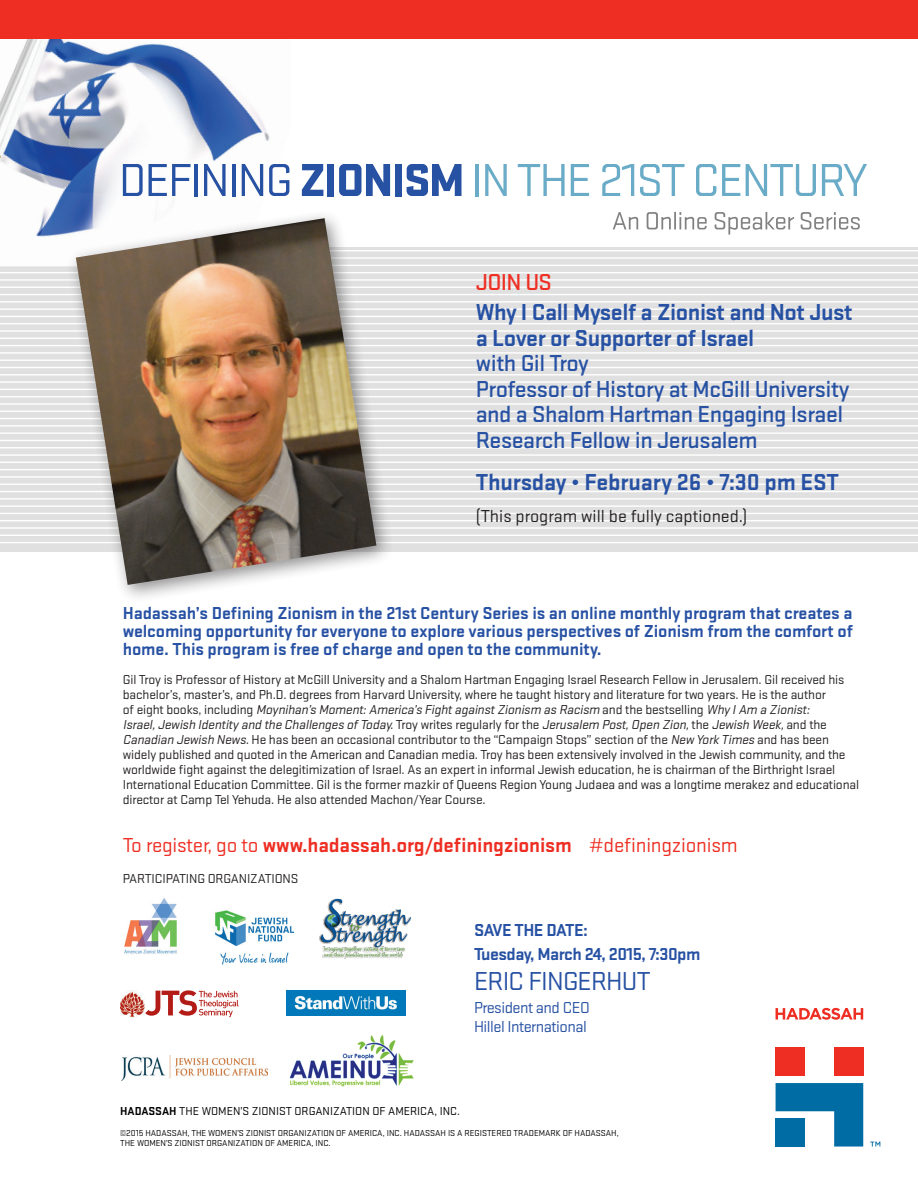
<style>
.page{position:relative;width:918px;height:1188px;background:#fff}
.page>*{position:absolute;margin:0;border:0;box-sizing:border-box;transform-origin:0 0}
.t1{font:27px "Stratum 1";letter-spacing:-.03em;color:#2751a3}
.t2{font:500 24px/25.5px "Stratum 1";letter-spacing:-.02em;color:#2751a3}
.t3{font:700 24px/25.5px "Stratum 1";letter-spacing:-.02em;color:#2751a3}
.t4{font:500 24px "Stratum 1";letter-spacing:-.03em;color:#ee2f24}
.t5{font:700 21px "Stratum 1";letter-spacing:-.01em;color:#ee2e22}
.t6{font:700 18px/18px "Stratum 1";letter-spacing:-.01em;color:#2751a3;text-align:justify}
.t7{font:700 18px/24.8px "Stratum 1";letter-spacing:-.03em;color:#2751a3}
.t8{font:18px "Stratum 1";color:#231f20}
.t9{font:16.5px/19.5px "Stratum 1";letter-spacing:-.03em;color:#2751a3}
.t10{font:13.5px/15px "Stratum 1";letter-spacing:-.01em;color:#231f20}
.t11{font:12px "Stratum 1";color:#000}
.t12{font:9px/10.5px "Stratum 1";color:#000}
.s1{font-style:italic}
.s2{font-weight:400}
.s3{font-weight:700}
</style>
<div class="page">
<div style="left:0;top:247px;width:918px;height:304px;background:#e0e0e0"></div>
<hr style="left:0;top:250px;width:918px;height:1px;background:#fff">
<hr style="left:0;top:257px;width:918px;height:2px;background:#fff">
<hr style="left:0;top:265px;width:918px;height:1px;background:#fff">
<hr style="left:0;top:272px;width:918px;height:1px;background:#fff">
<hr style="left:0;top:279px;width:918px;height:2px;background:#fff">
<hr style="left:0;top:287px;width:918px;height:1px;background:#fff">
<hr style="left:0;top:294px;width:918px;height:1px;background:#fff">
<hr style="left:0;top:301px;width:918px;height:2px;background:#fff">
<hr style="left:0;top:308px;width:918px;height:2px;background:#fff">
<hr style="left:0;top:316px;width:918px;height:1px;background:#fff">
<hr style="left:0;top:323px;width:918px;height:1px;background:#fff">
<hr style="left:0;top:330px;width:918px;height:2px;background:#fff">
<hr style="left:0;top:338px;width:918px;height:1px;background:#fff">
<hr style="left:0;top:345px;width:918px;height:1px;background:#fff">
<hr style="left:0;top:352px;width:918px;height:2px;background:#fff">
<hr style="left:0;top:360px;width:918px;height:1px;background:#fff">
<hr style="left:0;top:367px;width:918px;height:1px;background:#fff">
<hr style="left:0;top:374px;width:918px;height:2px;background:#fff">
<hr style="left:0;top:381px;width:918px;height:2px;background:#fff">
<hr style="left:0;top:389px;width:918px;height:1px;background:#fff">
<hr style="left:0;top:396px;width:918px;height:1px;background:#fff">
<hr style="left:0;top:403px;width:918px;height:2px;background:#fff">
<hr style="left:0;top:411px;width:918px;height:1px;background:#fff">
<hr style="left:0;top:418px;width:918px;height:1px;background:#fff">
<hr style="left:0;top:425px;width:918px;height:2px;background:#fff">
<hr style="left:0;top:432px;width:918px;height:2px;background:#fff">
<hr style="left:0;top:440px;width:918px;height:1px;background:#fff">
<hr style="left:0;top:447px;width:918px;height:1px;background:#fff">
<hr style="left:0;top:454px;width:918px;height:2px;background:#fff">
<hr style="left:0;top:462px;width:918px;height:1px;background:#fff">
<hr style="left:0;top:469px;width:918px;height:1px;background:#fff">
<hr style="left:0;top:476px;width:918px;height:2px;background:#fff">
<hr style="left:0;top:484px;width:918px;height:1px;background:#fff">
<hr style="left:0;top:491px;width:918px;height:1px;background:#fff">
<hr style="left:0;top:498px;width:918px;height:2px;background:#fff">
<hr style="left:0;top:505px;width:918px;height:2px;background:#fff">
<hr style="left:0;top:513px;width:918px;height:1px;background:#fff">
<hr style="left:0;top:520px;width:918px;height:1px;background:#fff">
<hr style="left:0;top:527px;width:918px;height:2px;background:#fff">
<hr style="left:0;top:535px;width:918px;height:1px;background:#fff">
<hr style="left:0;top:542px;width:918px;height:1px;background:#fff">
<img style="left:0;top:38px;width:291px;height:227px">
<svg style="left:123px;top:164px;width:20px;height:32px"></svg>
<svg style="left:149px;top:164px;width:42px;height:32px"></svg>
<hr style="left:194px;top:164px;width:4px;height:32px;background:#2751a3">
<svg style="left:204px;top:164px;width:22px;height:32px"></svg>
<hr style="left:232px;top:164px;width:3px;height:32px;background:#2751a3">
<svg style="left:242px;top:164px;width:21px;height:32px"></svg>
<svg style="left:269px;top:164px;width:20px;height:32px"></svg>
<svg style="left:302px;top:164px;width:21px;height:32px"></svg>
<div style="left:327px;top:164px;width:7px;height:32px;background:#2751a3"></div>
<svg style="left:339px;top:164px;width:51px;height:32px"></svg>
<div style="left:395px;top:164px;width:7px;height:32px;background:#2751a3"></div>
<svg style="left:407px;top:164px;width:55px;height:32px"></svg>
<hr style="left:475px;top:164px;width:4px;height:32px;background:#6aacc8">
<svg style="left:485px;top:164px;width:22px;height:32px"></svg>
<svg style="left:518px;top:164px;width:47px;height:32px"></svg>
<svg style="left:571px;top:164px;width:18px;height:32px"></svg>
<svg style="left:602px;top:164px;width:32px;height:32px"></svg>
<svg style="left:640px;top:164px;width:45px;height:32px"></svg>
<svg style="left:696px;top:164px;width:20px;height:32px"></svg>
<svg style="left:722px;top:164px;width:18px;height:32px"></svg>
<svg style="left:746px;top:164px;width:70px;height:32px"></svg>
<svg style="left:822px;top:164px;width:45px;height:32px"></svg>
<svg style="left:613px;top:212px;width:25px;height:17px"></svg>
<svg style="left:647px;top:212px;width:60px;height:17px"></svg>
<svg style="left:715px;top:212px;width:79px;height:23px"></svg>
<svg style="left:801px;top:212px;width:59px;height:17px"></svg>
<div style="left:66px;top:209px;width:329px;height:396px;background:#231f20;opacity:.5"></div>
<img style="left:76px;top:218px;width:300px;height:367px">
<div style="left:0;top:0;width:918px;height:38px;background:#ee2e22"></div>
<img style="left:124px;top:898px;width:53px;height:56px">
<img style="left:215px;top:910px;width:80px;height:55px">
<img style="left:121px;top:990px;width:24px;height:27px">
<svg style="left:145px;top:990px;width:94px;height:27px"></svg>
<img style="left:286px;top:991px;width:120px;height:24px">
<img style="left:319px;top:898px;width:92px;height:61px">
<img style="left:121px;top:1056px;width:146px;height:24px">
<img style="left:289px;top:1035px;width:125px;height:52px">
<svg style="left:776px;top:1008px;width:87px;height:12px"></svg>
<div style="left:776px;top:1048px;width:29px;height:28px;background:#ee2e22"></div>
<div style="left:834px;top:1048px;width:29px;height:28px;background:#ee2e22"></div>
<svg style="left:776px;top:1083px;width:87px;height:64px"></svg>
<svg style="left:870px;top:1142px;width:10px;height:5px"></svg>
<h2 class="t4" style="left:476px;top:269px;width:78px">JOIN US</h2>
<h2 class="t3" style="left:476px;top:300px;width:378px">Why I Call Myself a Zionist and Not Just a Lover or Supporter of Israel</h2>
<h2 class="t2" style="left:476px;top:351px;width:375px">with Gil Troy<br>Professor of History at McGill University and a Shalom Hartman Engaging Israel<br>Research Fellow in Jerusalem</h2>
<h2 class="t3" style="left:476px;top:469px;width:365px">Thursday • February 26 • 7:30 pm EST</h2>
<h3 class="t8" style="left:476px;top:506px;width:273px">(This program will be fully captioned.)</h3>
<p class="t6" style="left:123px;top:604px;width:732px">Hadassah’s Defining Zionism in the 21st Century Series is an online monthly program that creates a welcoming opportunity for everyone to explore various perspectives of Zionism from the comfort of home. This program is free of charge and open to the community.</p>
<p class="t10" style="left:123px;top:672px;width:738px">Gil Troy is Professor of History at McGill University and a Shalom Hartman Engaging Israel Research Fellow in Jerusalem. Gil received his bachelor’s, master’s, and Ph.D. degrees from Harvard University, where he taught history and literature for two years. He is the author<br>o f e i g ht b o o ks , i n c l u d i n g <span class="s1">Moynihan’s Moment:America’s FightagainstZionism as Racism</span> a n d t h e b e sts e l l i n g <span class="s1">Why IAm a Zionist:<br>Israel,Jewish Identity and the Challenges ofToday.</span>Tro y w r i t e s re g u l a r l y fo r t h e <span class="s1">Jerusalem Post,Open Zion,</span>t h e <span class="s1">Jewish Week,</span>a n d t h e <span class="s1">Canadian Jewish News.</span>He has been an occasional contributor to the “Campaign Stops” section of the <span class="s1">New York Times</span> and has been widely published and quoted in the American and Canadian media. Troy has been extensively involved in the Jewish community, and the worldwide fight against the delegitimization of Israel. As an expert in informal Jewish education, he is chairman of the Birthright Israel International Education Committee. Gil is the former mazkir of Queens Region Young Judaea and was a longtime merakez and educational director at Camp Tel Yehuda. He also attended Machon/Year Course.</p>
<h3 class="t5" style="left:123px;top:833px;width:617px"><span class="s2">To register, go to</span> www.hadassah.org/definingzionism <span class="s2">#definingzionism</span></h3>
<p class="t10" style="left:123px;top:871px;width:177px">PARTICIPATING ORGANIZATIONS</p>
<h3 class="t7" style="left:474px;top:917px;width:228px">SAVE THE DATE:<br>Tuesday, March 24, 2015, 7:30pm</h3>
<h1 class="t1" style="left:474px;top:967px;width:178px">ERIC FINGERHUT</h1>
<p class="t9" style="left:474px;top:998px;width:117px">President and CEO<br>Hillel International</p>
<p class="t11" style="left:120px;top:1105px;width:341px"><span class="s3">HADASSAH</span> THE WOMEN’S ZIONIST ORGANIZATION OF AMERICA, INC.</p>
<p class="t12" style="left:120px;top:1128px;width:500px">©2015 HADASSAH, THE WOMEN’S ZIONIST ORGANIZATION OF AMERICA, INC. HADASSAH IS A REGISTERED TRADEMARK OF HADASSAH,<br>THE WOMEN’S ZIONIST ORGANIZATION OF AMERICA, INC.</p>
</div>
